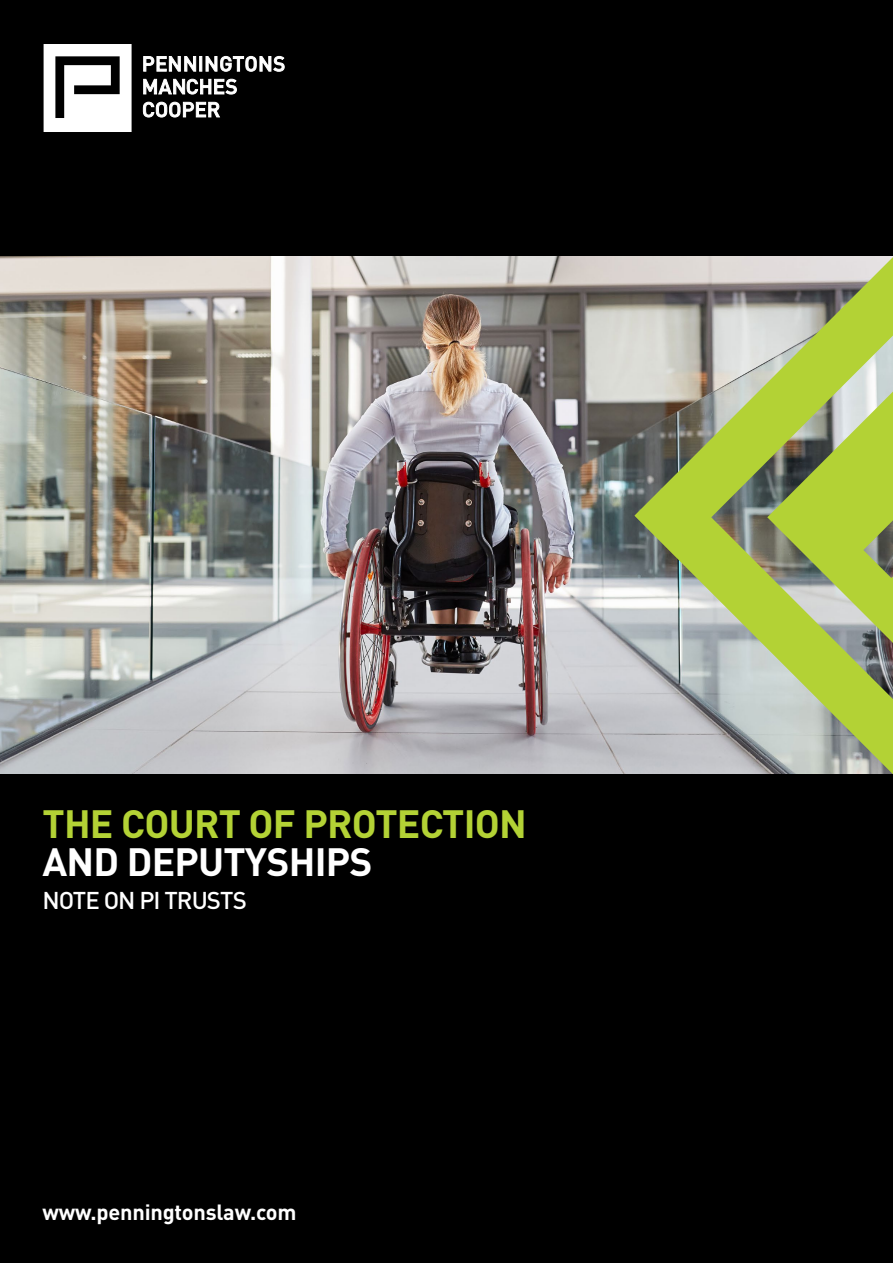
<style>
.page{position:relative;width:893px;height:1263px;background:#000}
.page>*{position:absolute;margin:0;border:0;box-sizing:border-box;transform-origin:0 0}
.t1{font:700 39px "DIN";letter-spacing:-.02em;color:#b3d235}
.t2{font:700 39px "DIN";letter-spacing:-.02em;color:#fff}
.t3{font:500 24px "DIN";letter-spacing:-.04em;color:#fff}
.t4{font:700 21.75px "DIN";letter-spacing:-.01em;color:#fff}
</style>
<div class="page">
<svg style="left:143px;top:79px;width:94px;height:15px"></svg>
<svg style="left:143px;top:102px;width:77px;height:15px"></svg>
<svg style="left:143px;top:56px;width:53px;height:16px"></svg>
<div style="left:199px;top:56px;width:3px;height:15px;background:#fff;border:1px solid #fff"></div>
<svg style="left:206px;top:56px;width:78px;height:16px"></svg>
<svg style="left:44px;top:44px;width:88px;height:88px"></svg>
<img style="left:0;top:256px;width:893px;height:518px">
<svg style="left:634px;top:257px;width:259px;height:517px;background:#acb97f"></svg>
<h1 class="t1" style="left:43px;top:799px;width:486px">THE COURT OF PROTECTION</h1>
<h1 class="t2" style="left:43px;top:836px;width:332px">AND DEPUTYSHIPS</h1>
<p class="t3" style="left:43px;top:884px;width:206px">NOTE ON PI TRUSTS</p>
<p class="t4" style="left:43px;top:1197px;width:256px">www.penningtonslaw.com</p>
</div>
